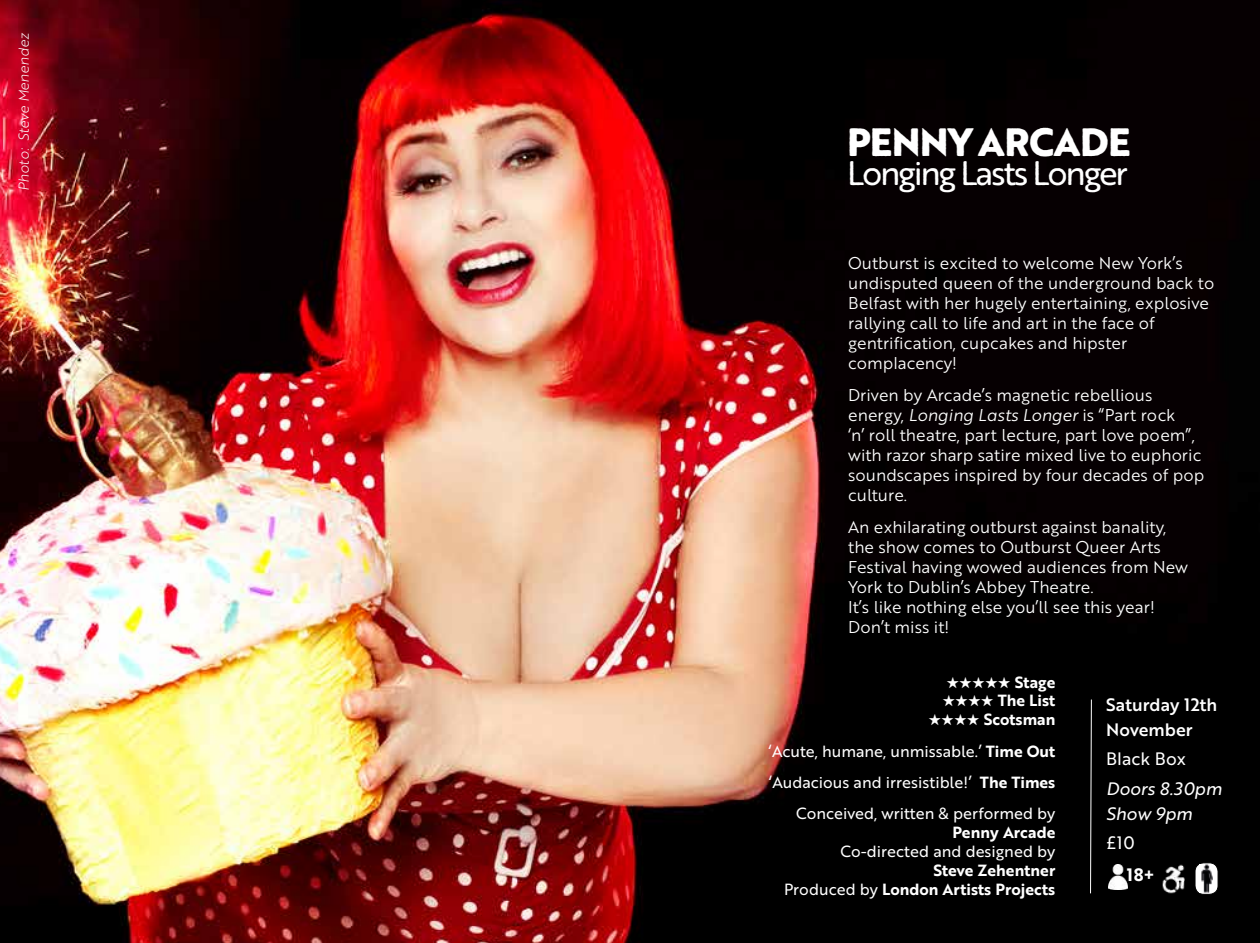
<style>
.page{position:relative;width:1260px;height:943px;background:#fff}
.page>*{position:absolute;margin:0;border:0;box-sizing:border-box;transform-origin:0 0}
.t1{font:800 38.5px "Brother 1816 Printed";letter-spacing:-.02em;color:#fff}
.t2{font:33.25px "Brother 1816 Printed";letter-spacing:-.07em;color:#fff}
.t3{font:17.5px/24.5px "Brother 1816 Medium";color:#fff}
.t4{font:17.5px/24.5px "Brother 1816 Regular Italic";color:#fff}
.t5{font:17.5px "Brother 1816 Regular";color:#fff}
.t6{font:17.5px "Brother 1816 Bold";color:#fff}
.t7{font:16.62px/19.9px "Brother 1816 Book";color:#fff}
.t8{font:15.75px/31.2px "Brother 1816 Regular";color:#fff;text-align:right}
.t9{font:15.75px/18.9px "Brother 1816 Bold";color:#fff;text-align:right}
.t10{font:14px "Brother 1816 Light Italic";color:#fff}
.s1{font-family:"Brother 1816 Book Italic"}
.s2{font-family:"Brother 1816 Bold"}
.s3{font-family:"Brother 1816 Regular"}
</style>
<div class="page">
<img style="left:0;top:0;width:1260px;height:943px">
<svg style="left:1090px;top:698px;width:2px;height:196px"></svg>
<img style="left:1109px;top:864px;width:18px;height:25px">
<img style="left:1158px;top:862px;width:26px;height:31px">
<div style="left:1195px;top:862px;width:23px;height:32px;background:#fff;border-radius:9px"></div>
<div style="left:1195px;top:862px;width:23px;height:32px;border:1px solid #000;border-radius:9px"></div>
<img style="left:1200px;top:864px;width:13px;height:28px">
<p class="t10" style="left:13px;top:191px;width:160px;rotate:-90deg">Photo: Steve Menendez</p>
<h1 class="t1" style="left:847px;top:112px;width:285px">PENNY ARCADE</h1>
<h2 class="t2" style="left:847px;top:149px;width:283px">Longing Lasts Longer</h2>
<p class="t7" style="left:848px;top:252px;width:368px">Outburst is excited to welcome New York’s undisputed queen of the underground back to Belfast with her hugely entertaining, explosive rallying call to life and art in the face of gentrification, cupcakes and hipster complacency!</p>
<p class="t7" style="left:848px;top:384px;width:358px">Driven by Arcade’s magnetic rebellious energy, <span class="s1">Longing Lasts Longer</span> is “Part rock<br>‘n’ roll theatre, part lecture, part love poem”, with razor sharp satire mixed live to euphoric soundscapes inspired by four decades of pop culture.</p>
<p class="t7" style="left:848px;top:516px;width:341px">An exhilarating outburst against banality, the show comes to Outburst Queer Arts Festival having wowed audiences from New York to Dublin’s Abbey Theatre.<br>It’s like nothing else you’ll see this year!<br>Don’t miss it!</p>
<p class="t9" style="left:946px;top:672px;width:110px">★★★★★ Stage</p>
<p class="t9" style="left:942px;top:690px;width:114px">★★★★ The List</p>
<p class="t9" style="left:928px;top:709px;width:129px">★★★★ Scotsman</p>
<p class="t8" style="left:769px;top:734px;width:288px">‘Acute, humane, unmissable.’ <span class="s2">Time Out </span>‘Audacious and irresistible!’ <span class="s2">The Times<br></span>Conceived, written &amp; performed by</p>
<p class="t9" style="left:952px;top:822px;width:104px">Penny Arcade</p>
<p class="t8" style="left:841px;top:834px;width:216px">Co-directed and designed by</p>
<p class="t9" style="left:784px;top:860px;width:273px">Steve Zehentner<br><span class="s3">Produced by</span> London Artists Projects</p>
<p class="t3" style="left:1106px;top:692px;width:113px">Saturday 12th<br>November</p>
<p class="t5" style="left:1106px;top:746px;width:81px">Black Box</p>
<p class="t4" style="left:1106px;top:776px;width:117px">Doors 8.30pm<br>Show 9pm</p>
<p class="t5" style="left:1106px;top:830px;width:30px">£10</p>
<p class="t6" style="left:1127px;top:861px;width:30px">18+</p>
</div>
